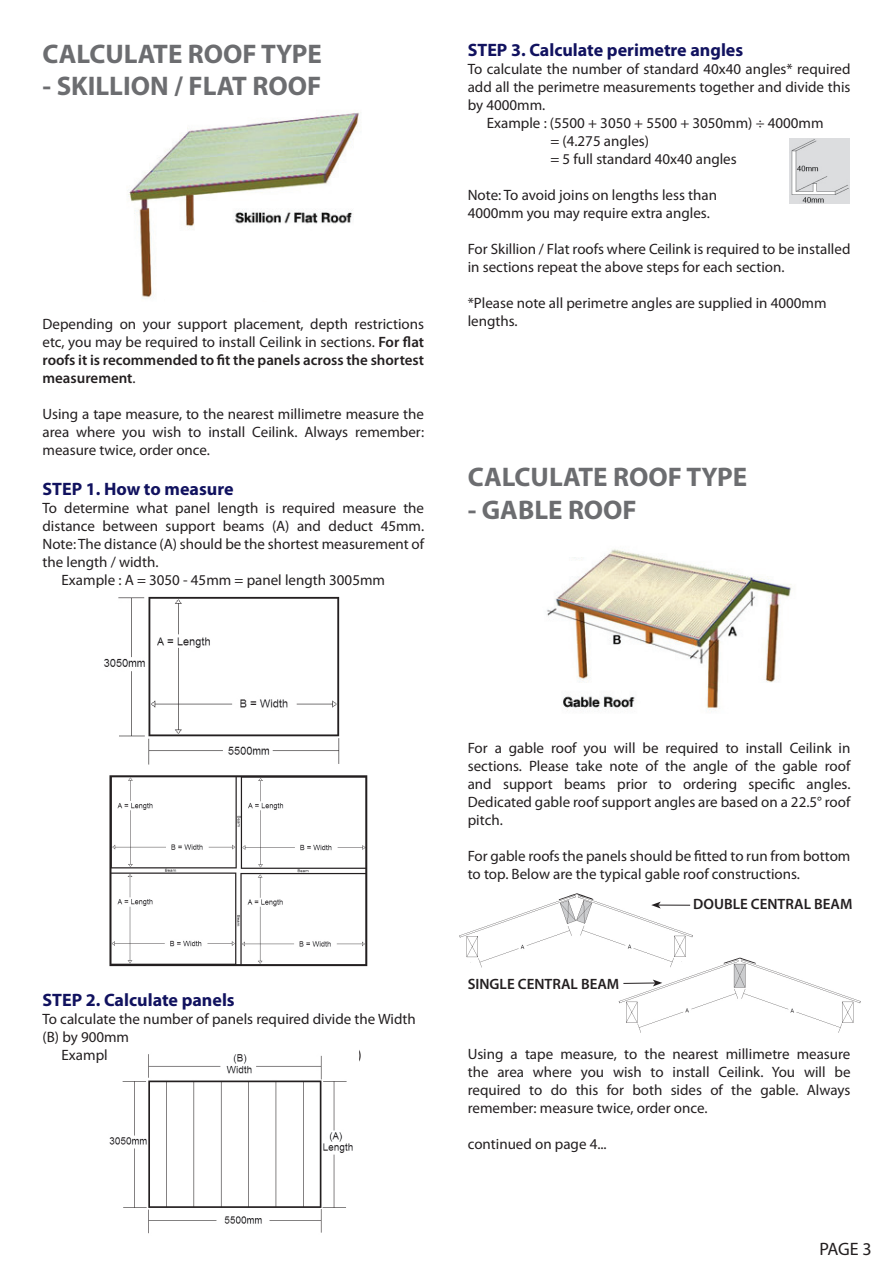
<style>
.page{position:relative;width:893px;height:1263px;background:#fff}
.page>*{position:absolute;margin:0;border:0;box-sizing:border-box;transform-origin:0 0}
.t1{font:700 27px "Myriad Pro";color:#6c6d70}
.t2{font:700 18px "Myriad Pro";color:#11125f}
.t3{font:18px "Myriad Pro";color:#231f20}
.t4{font:15px/18px "Myriad Pro";color:#231f20}
.t5{font:600 15px "Myriad Pro";color:#231f20}
.s1{font-weight:600}
</style>
<div class="page">
<img style="left:546px;top:549px;width:246px;height:163px">
<img style="left:618px;top:957px;width:243px;height:76px">
<img style="left:459px;top:893px;width:246px;height:76px">
<hr style="left:658px;top:905px;width:32px;height:1px;background:#231f20">
<svg style="left:651px;top:902px;width:10px;height:6px"></svg>
<hr style="left:623px;top:982px;width:32px;height:2px;background:#231f20">
<svg style="left:653px;top:979px;width:9px;height:7px"></svg>
<img style="left:128px;top:112px;width:231px;height:186px">
<div style="left:166px;top:280px;width:89px;height:28px;background:#fff"></div>
<img style="left:104px;top:596px;width:236px;height:169px">
<img style="left:109px;top:775px;width:259px;height:192px">
<img style="left:109px;top:1054px;width:244px;height:180px">
<img style="left:790px;top:138px;width:60px;height:65px">
<div style="left:563px;top:541px;width:36px;height:16px;background:#fff"></div>
<h1 class="t1" style="left:43px;top:36px;width:79px">CALCULAT</h1>
<h1 class="t1" style="left:168px;top:36px;width:39px">E ROO</h1>
<h1 class="t1" style="left:243px;top:36px;width:81px">F TYPE</h1>
<h1 class="t1" style="left:43px;top:68px;width:176px">- SKILLION / FLAT</h1>
<h1 class="t1" style="left:253px;top:68px;width:19px">ROO</h1>
<h1 class="t1" style="left:307px;top:68px;width:16px">F</h1>
<p class="t4" style="left:43px;top:315px;width:383px;text-align:justify">Depending on your support placement, depth restrictions etc, you may be required to install Ceilink in sections. <span class="s1">For flat roofs it is recommended to fit the panels across the shortest measurement</span>.</p>
<p class="t4" style="left:43px;top:405px;width:383px;text-align:justify">Using a tape measure, to the nearest millimetre measure the area where you wish to install Ceilink. Always remember: measure twice, order once.</p>
<p class="t2" style="left:43px;top:477px;width:192px">STEP 1. How to measure</p>
<p class="t4" style="left:43px;top:499px;width:383px">To determine what panel length is required measure the</p>
<p class="t4" style="left:43px;top:517px;width:383px">distance between support beams (A) and deduct 45mm.</p>
<p class="t4" style="left:43px;top:535px;width:383px">Note: The distance (A) should be the shortest measurement of</p>
<p class="t4" style="left:43px;top:553px;width:117px">the length / width.</p>
<p class="t4" style="left:62px;top:571px;width:325px">Example : A = 3050 - 45mm = panel length 3005mm</p>
<p class="t2" style="left:468px;top:38px;width:277px">STEP 3. Calculate perimetre angles</p>
<p class="t4" style="left:468px;top:60px;width:384px">To calculate the number of standard 40x40 angles* required</p>
<p class="t4" style="left:468px;top:78px;width:384px">add all the perimetre measurements together and divide this</p>
<p class="t4" style="left:468px;top:96px;width:79px">by 4000mm.</p>
<p class="t4" style="left:487px;top:114px;width:338px">Example : (5500 + 3050 + 5500 + 3050mm) ÷ 4000mm</p>
<p class="t4" style="left:550px;top:132px;width:100px">= (4.275 angles)</p>
<p class="t4" style="left:550px;top:150px;width:188px">= 5 full standard 40x40 angles</p>
<p class="t4" style="left:468px;top:186px;width:251px">Note: To avoid joins on lengths less than<br>4000mm you may require extra angles.</p>
<p class="t4" style="left:468px;top:240px;width:384px">For Skillion / Flat roofs where Ceilink is required to be installed in sections repeat the above steps for each section.</p>
<p class="t4" style="left:468px;top:294px;width:360px">*Please note all perimetre angles are supplied in 4000mm lengths.</p>
<h1 class="t1" style="left:468px;top:460px;width:79px">CALCULAT</h1>
<h1 class="t1" style="left:593px;top:460px;width:39px">E ROO</h1>
<h1 class="t1" style="left:668px;top:460px;width:81px">F TYPE</h1>
<h1 class="t1" style="left:468px;top:492px;width:119px">- GABLE ROO</h1>
<h1 class="t1" style="left:623px;top:492px;width:16px">F</h1>
<p class="t2" style="left:43px;top:988px;width:194px">STEP 2. Calculate panels</p>
<p class="t4" style="left:43px;top:1010px;width:375px">To calculate the number of panels required divide the Width (B) by 900mm</p>
<p class="t4" style="left:468px;top:738px;width:384px;text-align:justify">For a gable roof you will be required to install Ceilink in sections. Please take note of the angle of the gable roof and support beams prior to ordering specific angles.<br>Dedicated gable roof support angles are based on a 22.5° roof pitch.</p>
<p class="t4" style="left:468px;top:846px;width:384px">For gable roofs the panels should be fitted to run from bottom to top. Below are the typical gable roof constructions.</p>
<p class="t5" style="left:468px;top:974px;width:153px">SINGLE CENTRAL BEAM</p>
<p class="t5" style="left:693px;top:894px;width:161px">DOUBLE CENTRAL BEAM</p>
<p class="t4" style="left:468px;top:1044px;width:384px;text-align:justify">Using a tape measure, to the nearest millimetre measure the area where you wish to install Ceilink. You will be required to do this for both sides of the gable. Always remember: measure twice, order once.</p>
<p class="t4" style="left:468px;top:1134px;width:140px">continued on page 4...</p>
<p class="t3" style="left:819px;top:1238px;width:54px">PAGE 3</p>
</div>
